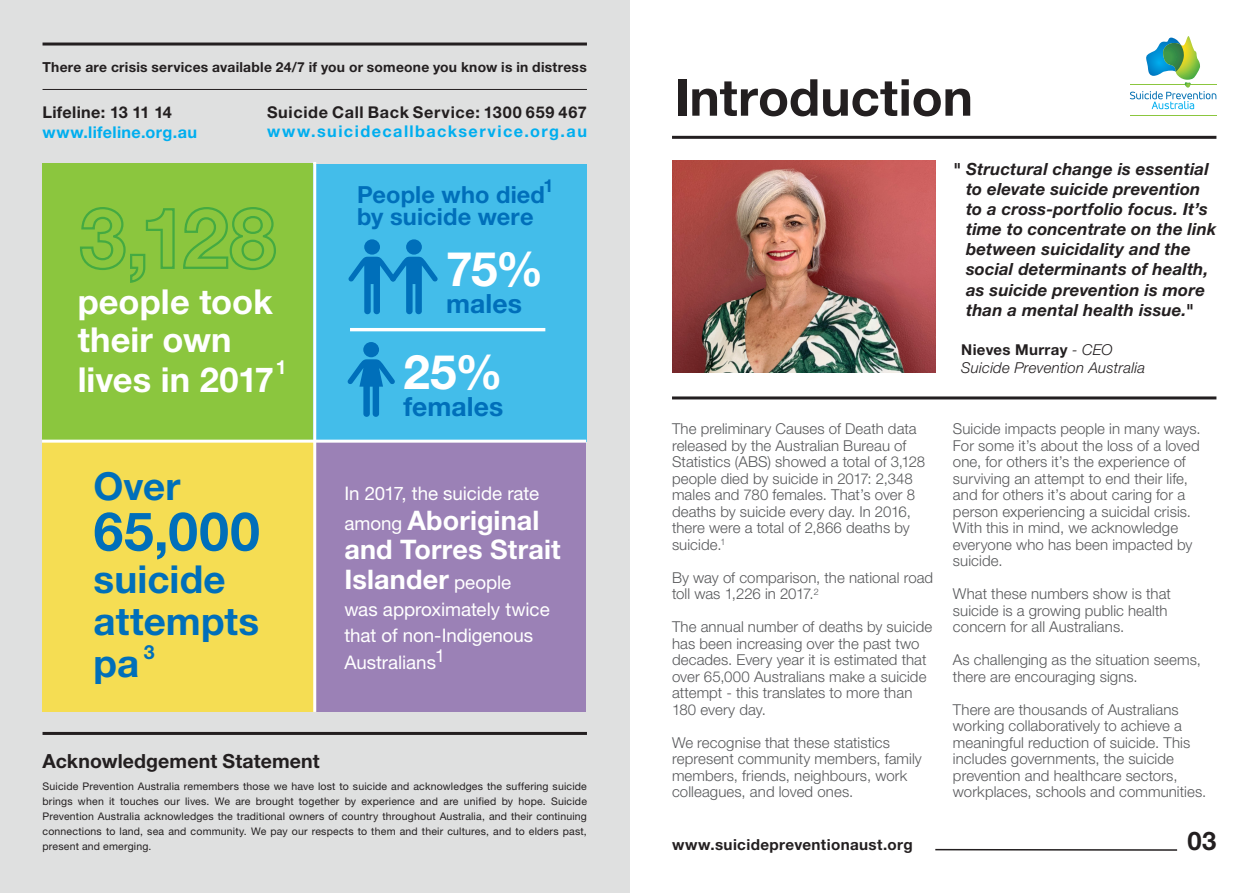
<style>
.page{position:relative;width:1259px;height:893px;background:#fff}
.page>*{position:absolute;margin:0;border:0;box-sizing:border-box;transform-origin:0 0}
.t1{font:700 53.55px "Helvetica Neue";color:#006fba}
.t2{font:700 51px "Helvetica Neue";color:#231f20}
.t3{font:700 47.7px "Helvetica Neue";color:#fff}
.t4{font:700 38.55px/42px "Helvetica Neue";letter-spacing:.005em;color:#006fba}
.t5{font:700 34.35px "Helvetica Neue";color:#fff}
.t6{font:700 27px/29.5px "Helvetica Neue";letter-spacing:.005em;color:#fff}
.t7{font:700 26.55px "Helvetica Neue";letter-spacing:.005em;color:#006fba}
.t8{font:700 25.65px "Helvetica Neue";color:#231f20}
.t9{font:700 23.55px/22px "Helvetica Neue";letter-spacing:.005em;color:#006fba}
.t10{font:700 19.5px "Helvetica Neue";letter-spacing:.005em;color:#231f20}
.t11{font:700 19.5px "Helvetica Neue";color:#006fba}
.t12{font:700 19.5px "Helvetica Neue";color:#fff}
.t13{font:18.75px/26.8px "Helvetica Neue";letter-spacing:-.005em;color:#fff}
.t14{font:italic 700 16.8px/20.1px "Helvetica Neue";letter-spacing:.01em;color:#231f20}
.t15{font:700 16.2px/19.8px "Helvetica Neue";letter-spacing:.075em;color:#231f20}
.t16{font:700 16.2px/19.8px "Helvetica Neue";letter-spacing:.02em;color:#00aeef}
.t17{font:700 15.15px "Helvetica Neue";letter-spacing:.025em;color:#231f20}
.t18{font:300 15px/16.5px "Helvetica Neue";letter-spacing:.005em;color:#57585a}
.t19{font:italic 300 15px/18px "Helvetica Neue";letter-spacing:.015em;color:#231f20}
.t20{font:700 13.8px "Helvetica Neue";letter-spacing:.015em;color:#231f20}
.t21{font:10.5px/15px "Helvetica Neue";letter-spacing:.02em;color:#231f20;text-align:justify}
.s1{color:#00aeef}
.s2{color:#231f20}
.s3{font-weight:400;font-size:18.75px}
.s4{font-weight:700;font-style:normal}
</style>
<div class="page">
<hr style="left:935px;top:849px;width:242px;height:2px;background:#231f20">
<hr style="left:1129px;top:116px;width:87px;height:1px;background:#8bc63e">
<svg style="left:1129px;top:36px;width:87px;height:73px"></svg>
<div style="left:0;top:0;width:629px;height:893px;background:#dfe0e0"></div>
<div style="left:315px;top:441px;width:271px;height:271px;background:#9b81b6"></div>
<div style="left:43px;top:441px;width:272px;height:271px;background:#f5dd53"></div>
<img style="left:672px;top:161px;width:263px;height:212px">
<div style="left:313px;top:164px;width:273px;height:277px;background:#43bdea"></div>
<hr style="left:672px;top:136px;width:544px;height:3px;background:#231f20">
<hr style="left:672px;top:396px;width:544px;height:3px;background:#231f20">
<hr style="left:43px;top:732px;width:544px;height:3px;background:#231f20">
<hr style="left:350px;top:328px;width:195px;height:3px;background:#fff">
<div style="left:363px;top:342px;width:16px;height:15px;background:#006fba;border-radius:50%"></div>
<svg style="left:347px;top:359px;width:48px;height:58px"></svg>
<div style="left:364px;top:239px;width:16px;height:16px;background:#006fba;border-radius:50%"></div>
<div style="left:406px;top:239px;width:16px;height:16px;background:#006fba;border-radius:50%"></div>
<svg style="left:348px;top:257px;width:90px;height:57px"></svg>
<hr style="left:43px;top:89px;width:544px;height:1px;background:#231f20">
<hr style="left:43px;top:43px;width:544px;height:3px;background:#231f20">
<div style="left:43px;top:163px;width:270px;height:278px;background:#8bc63e"></div>
<svg style="left:80px;top:207px;width:95px;height:76px"></svg>
<svg style="left:183px;top:207px;width:93px;height:63px"></svg>
<hr style="left:42px;top:440px;width:544px;height:3px;background:#fff">
<hr style="left:313px;top:162px;width:3px;height:550px;background:#fff">
<p class="t20" style="left:43px;top:59px;width:546px">There are crisis services available 24/7 if you or someone you know is in distress</p>
<p class="t15" style="left:267px;top:102px;width:321px">Suicide Call Back Service: 1300 659 467 <span class="s1">www.suicidecallbackservice.org.au</span></p>
<p class="t16" style="left:43px;top:102px;width:156px"><span class="s2">Lifeline: 13 11 14 </span>www.lifeline.org.au</p>
<p class="t9" style="left:357px;top:183px;width:198px">People who died<sup>1 </sup>by suicide were</p>
<p class="t5" style="left:78px;top:280px;width:197px">people took</p>
<p class="t5" style="left:78px;top:318px;width:156px">their own</p>
<p class="t5" style="left:78px;top:359px;width:198px">lives in 2017</p>
<p class="t12" style="left:276px;top:355px;width:12px">1</p>
<p class="t4" style="left:94px;top:464px;width:88px">Over</p>
<p class="t1" style="left:94px;top:498px;width:168px">65,000</p>
<p class="t4" style="left:94px;top:557px;width:167px">suicide attempts pa</p>
<p class="t11" style="left:144px;top:640px;width:12px">3</p>
<p class="t3" style="left:446px;top:240px;width:99px">75%</p>
<p class="t7" style="left:446px;top:287px;width:77px">males</p>
<p class="t3" style="left:403px;top:343px;width:101px">25%</p>
<p class="t7" style="left:403px;top:390px;width:102px">females</p>
<p class="t13" style="left:344px;top:480px;width:196px">In 2017, the suicide rate</p>
<p class="t6" style="left:344px;top:505px;width:218px"><span class="s3">among</span> Aboriginal and Torres Strait<br>Islander <span class="s3">people</span></p>
<p class="t13" style="left:344px;top:595px;width:207px">was approximately twice that of non-Indigenous<br>Australians<sup>1</sup></p>
<p class="t10" style="left:43px;top:749px;width:279px">Acknowledgement Statement</p>
<p class="t21" style="left:43px;top:779px;width:546px">Suicide Prevention Australia remembers those we have lost to suicide and acknowledges the suffering suicide brings when it touches our lives. We are brought together by experience and are unified by hope. Suicide Prevention Australia acknowledges the traditional owners of country throughout Australia, and their continuing connections to land, sea and community. We pay our respects to them and their cultures, and to elders past, present and emerging.</p>
<p class="t2" style="left:674px;top:66px;width:300px">Introduction</p>
<p class="t14" style="left:966px;top:158px;width:252px;text-indent:-13px">" Structural change is essential to elevate suicide prevention to a cross-portfolio focus. It’s time to concentrate on the link between suicidality and the social determinants of health, as suicide prevention is more than a mental health issue."</p>
<p class="t18" style="left:672px;top:420px;width:254px">The preliminary Causes of Death data released by the Australian Bureau of Statistics (ABS) showed a total of 3,128 people died by suicide in 2017: 2,348 males and 780 females. That’s over 8 deaths by suicide every day. In 2016, there were a total of 2,866 deaths by suicide.<sup>1</sup></p>
<p class="t18" style="left:672px;top:569px;width:263px">By way of comparison, the national road toll was 1,226 in 2017.<sup>2</sup></p>
<p class="t18" style="left:672px;top:618px;width:262px">The annual number of deaths by suicide has been increasing over the past two decades. Every year it is estimated that over 65,000 Australians make a suicide attempt - this translates to more than 180 every day.</p>
<p class="t18" style="left:672px;top:734px;width:251px">We recognise that these statistics represent community members, family members, friends, neighbours, work colleagues, and loved ones.</p>
<p class="t19" style="left:961px;top:341px;width:186px"><span class="s4">Nieves Murray</span> - CEO<br>Suicide Prevention Australia</p>
<p class="t18" style="left:953px;top:420px;width:249px">Suicide impacts people in many ways.<br>For some it’s about the loss of a loved one, for others it’s the experience of surviving an attempt to end their life, and for others it’s about caring for a person experiencing a suicidal crisis.<br>With this in mind, we acknowledge everyone who has been impacted by suicide.</p>
<p class="t18" style="left:953px;top:585px;width:219px">What these numbers show is that suicide is a growing public health concern for all Australians.</p>
<p class="t18" style="left:953px;top:651px;width:249px">As challenging as the situation seems, there are encouraging signs.</p>
<p class="t18" style="left:953px;top:701px;width:255px">There are thousands of Australians working collaboratively to achieve a meaningful reduction of suicide. This includes governments, the suicide prevention and healthcare sectors, workplaces, schools and communities.</p>
<p class="t17" style="left:672px;top:836px;width:242px">www.suicidepreventionaust.org</p>
<h3 class="t8" style="left:1187px;top:825px;width:30px">03</h3>
</div>
